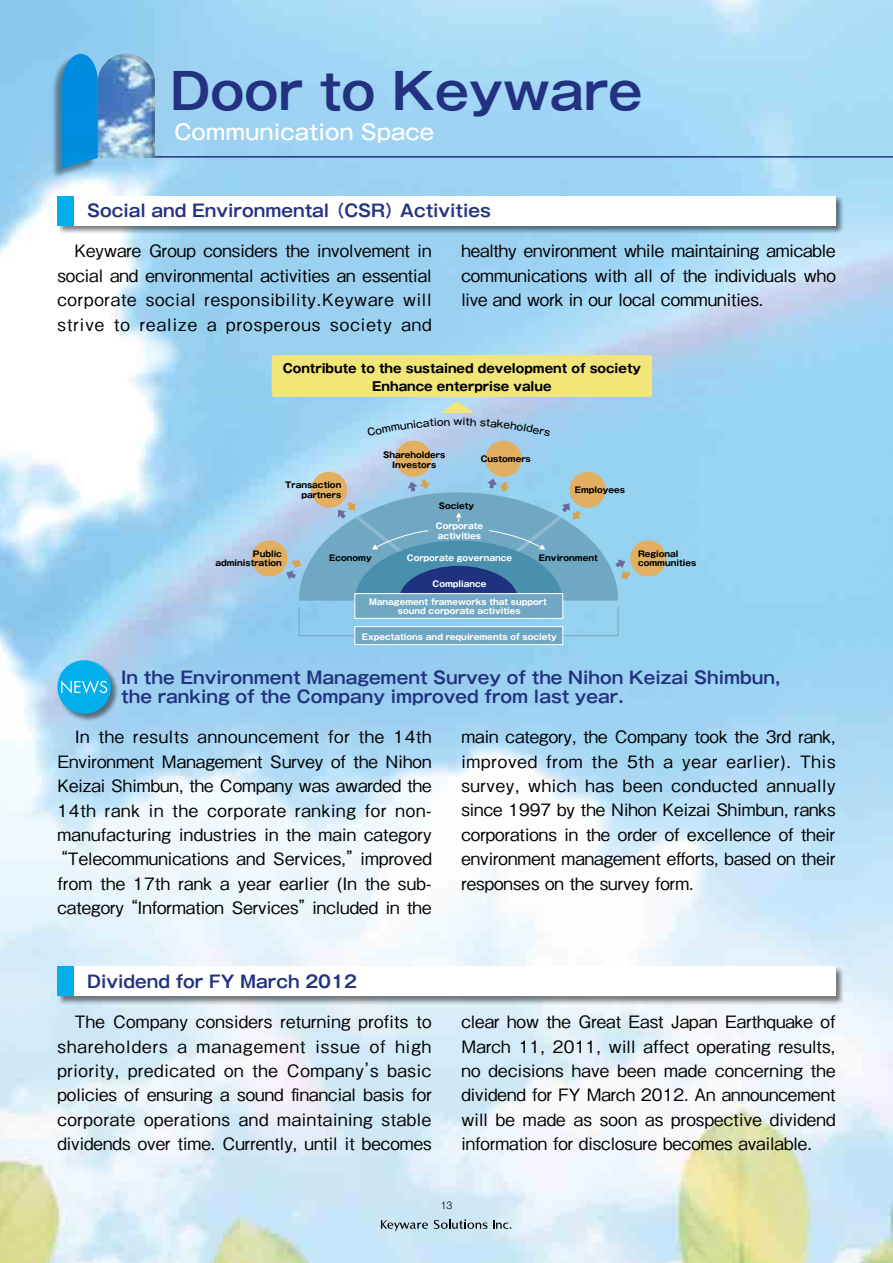
<style>
.page{position:relative;width:893px;height:1263px;background:#fff}
.page>*{position:absolute;margin:0;border:0;box-sizing:border-box;transform-origin:0 0}
.t1{font:700 49.5px "Gothic MB101 Pr 6 N De";color:#233280}
.t2{font:500 21px "Gothic MB101 Pr 6 N";color:#fff}
.t3{font:500 16.95px/24.5px "Gothic BBB Pro";color:#000;text-align:justify}
.t4{font:700 16.95px/19.2px "Gothic MB101 Pr 6 N De";color:#233280}
.t5{font:12.45px/18px "Gothic MB101 Pr 6 N Bold 90 pv RKSJ H";color:#000;text-align:center}
.t6{font:300 10.65px "Helvetica";color:#000}
.t7{font:9.75px "Gothic MB101 Pr 6 N Medium 90 pv RKSJ H";color:#000}
.t8{font:8.25px/9.8px "Gothic MB101 Pr 6 N Bold 90 pv RKSJ H";color:#fff}
.t9{font:8.25px/9.8px "Gothic MB101 Pr 6 N Bold 90 pv RKSJ H";color:#000;text-align:right}
</style>
<div class="page">
<svg style="left:381px;top:1220px;width:47px;height:11px"></svg>
<svg style="left:434px;top:1219px;width:77px;height:10px"></svg>
<div style="left:299px;top:606px;width:319px;height:30px;border:1px solid #70a8c3"></div>
<div style="left:354px;top:626px;width:209px;height:19px;background:#70a8c3;border:1px solid #fff"></div>
<div style="left:272px;top:355px;width:380px;height:42px;background:#f1e677;border-radius:3px"></div>
<div style="left:630px;top:540px;width:36px;height:36px;background:#e2af61;border-radius:50%"></div>
<div style="left:354px;top:593px;width:209px;height:26px;background:#70a8c3;border:1px solid #fff"></div>
<hr style="left:113px;top:156px;width:780px;height:2px;background:#233280">
<div style="left:51px;top:55px;width:46px;height:123px;background:#000;opacity:.4"></div>
<img style="left:62px;top:54px;width:93px;height:114px">
<div style="left:57px;top:195px;width:787px;height:39px;background:#000;opacity:.5"></div>
<div style="left:57px;top:196px;width:779px;height:29px;background:#fff"></div>
<div style="left:57px;top:196px;width:17px;height:29px;background:#00afec"></div>
<div style="left:57px;top:966px;width:787px;height:39px;background:#000;opacity:.5"></div>
<div style="left:57px;top:966px;width:779px;height:30px;background:#fff"></div>
<div style="left:57px;top:966px;width:17px;height:30px;background:#00afec"></div>
<div style="left:57px;top:660px;width:63px;height:62px;background:#000;opacity:.5"></div>
<div style="left:57px;top:660px;width:54px;height:54px;background:#00afec;border-radius:50%"></div>
<svg style="left:61px;top:680px;width:46px;height:14px"></svg>
<svg style="left:250px;top:401px;width:380px;height:200px;background:#91bbd2"></svg>
<h1 class="t1" style="left:170px;top:50px;width:474px">Door to Keyware</h1>
<p class="t2" style="left:174px;top:115px;width:261px">Communication Space</p>
<p class="t4" style="left:87px;top:200px;width:405px">Social and Environmental （CSR）Activities</p>
<p class="t3" style="left:57px;top:237px;width:376px">　Keyware Group considers the involvement in social and environmental activities an essential corporate social responsibility.Keyware will strive to realize a prosperous society and</p>
<p class="t3" style="left:461px;top:237px;width:376px">healthy environment while maintaining amicable communications with all of the individuals who live and work in our local communities.</p>
<p class="t5" style="left:283px;top:359px;width:360px">Contribute to the sustained development of society<br>Enhance enterprise value</p>
<p class="t7" style="left:453px;top:414px;width:11px">w</p>
<p class="t9" style="left:285px;top:480px;width:58px">Transaction partners</p>
<p class="t9" style="left:383px;top:450px;width:64px;text-align:center">Shareholders<br>Investors</p>
<p class="t9" style="left:481px;top:454px;width:51px">Customers</p>
<p class="t9" style="left:439px;top:500px;width:37px">Society</p>
<p class="t9" style="left:575px;top:485px;width:52px">Employees</p>
<p class="t8" style="left:436px;top:521px;width:49px">Corporate activities</p>
<p class="t8" style="left:407px;top:552px;width:107px">Corporate governance</p>
<p class="t8" style="left:433px;top:578px;width:55px">Compliance</p>
<p class="t9" style="left:215px;top:548px;width:68px">Public administration</p>
<p class="t9" style="left:638px;top:548px;width:60px;text-align:left">Regional communities</p>
<p class="t9" style="left:329px;top:553px;width:44px">Economy</p>
<p class="t9" style="left:539px;top:553px;width:60px">Environment</p>
<p class="t8" style="left:369px;top:596px;width:179px;text-align:center">Management frameworks that support sound corporate activities</p>
<p class="t8" style="left:362px;top:631px;width:196px">Expectations and requirements of society</p>
<p class="t4" style="left:121px;top:667px;width:661px">In the Environment Management Survey of the Nihon Keizai Shimbun, the ranking of the Company improved from last year.</p>
<p class="t3" style="left:51px;top:722px;width:382px;text-align:center">　In the results announcement for the 14th Environment Management Survey of the Nihon Keizai Shimbun, the Company was awarded the 14th rank in the corporate ranking for non&shy;manufacturing industries in the main category “Telecommunications and Services,”improved from the 17th rank a year earlier (In the sub&shy;category “Information Services”included in the</p>
<p class="t3" style="left:461px;top:722px;width:376px">main category, the Company took the 3rd rank, improved from the 5th a year earlier). This survey, which has been conducted annually since 1997 by the Nihon Keizai Shimbun, ranks corporations in the order of excellence of their environment management efforts, based on their responses on the survey form.</p>
<p class="t4" style="left:87px;top:971px;width:271px">Dividend for FY March 2012</p>
<p class="t3" style="left:57px;top:1007px;width:376px">　The Company considers returning profits to shareholders a management issue of high priority, predicated on the Company’s basic policies of ensuring a sound financial basis for corporate operations and maintaining stable dividends over time. Currently, until it becomes</p>
<p class="t3" style="left:461px;top:1007px;width:376px">clear how the Great East Japan Earthquake of March 11, 2011, will affect operating results, no decisions have been made concerning the dividend for FY March 2012. An announcement will be made as soon as prospective dividend information for disclosure becomes available.</p>
<p class="t6" style="left:441px;top:1198px;width:13px">13</p>
</div>
